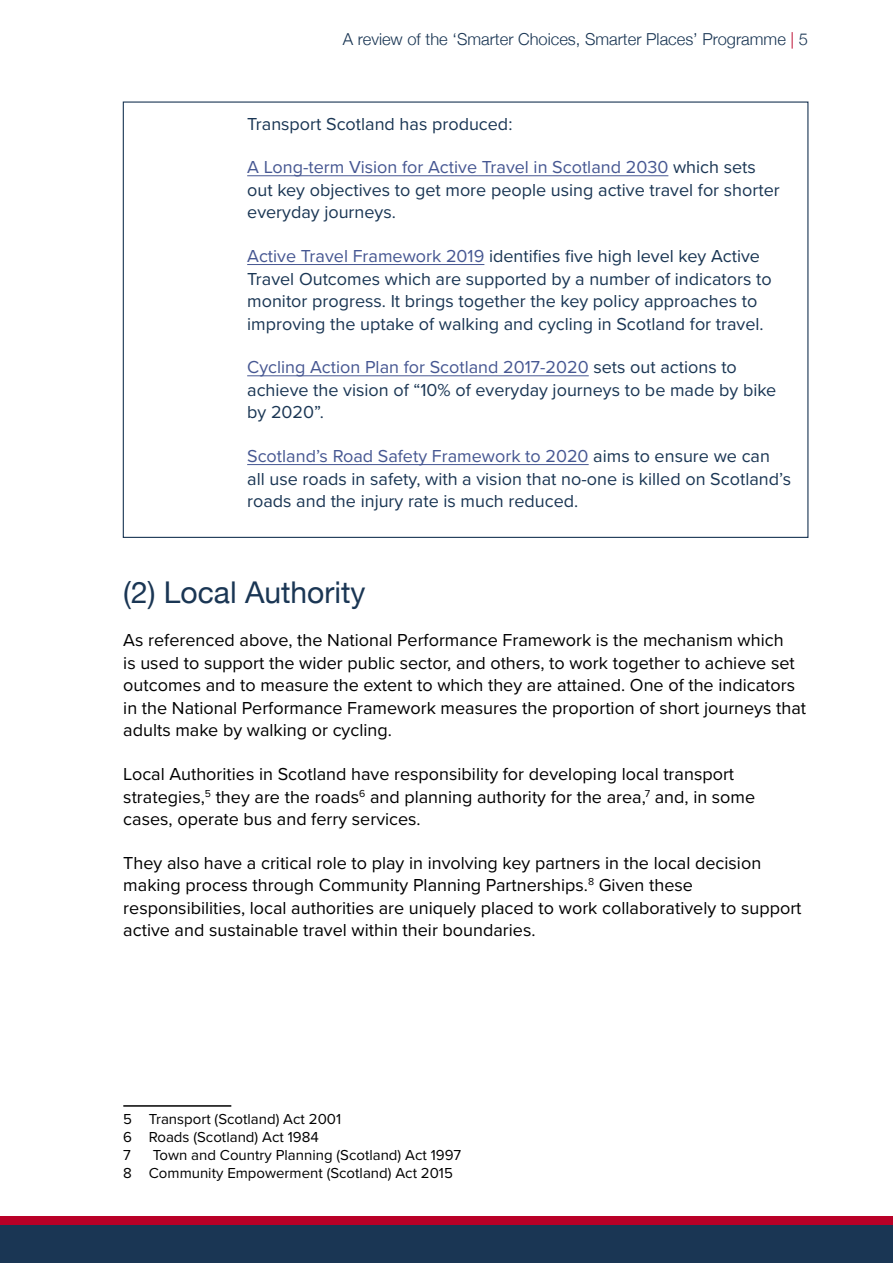
<style>
.page{position:relative;width:893px;height:1263px;background:#fff}
.page>*{position:absolute;margin:0;border:0;box-sizing:border-box;transform-origin:0 0}
.t1{font:30px "Helvetica Neue";color:#1a3654}
.body_text{font:18px/22.5px "Proxima Nova";color:#000}
.body_text-2{font:18px/22.5px "Proxima Nova";color:#1a3654}
.t2{font:300 16.5px "Helvetica Neue";color:#1a3654}
.footnotes{font:15px "Proxima Nova";color:#000}
.s1{color:#b90027}
.s2{color:#465792}
</style>
<div class="page">
<div style="left:0;top:1225px;width:893px;height:38px;background:#1a3654"></div>
<div style="left:0;top:1216px;width:893px;height:9px;background:#b90027"></div>
<hr style="left:247px;top:175px;width:421px;height:1px;background:#465792">
<hr style="left:247px;top:264px;width:237px;height:1px;background:#465792">
<hr style="left:247px;top:376px;width:342px;height:1px;background:#465792">
<hr style="left:247px;top:464px;width:342px;height:1px;background:#465792">
<hr style="left:123px;top:1105px;width:108px;height:2px;background:#000">
<p class="t2" style="left:343px;top:25px;width:466px">A review of the ‘Smarter Choices, Smarter Places’ Programme <span class="s1">|</span> 5</p>
<p class="body_text-2" style="left:247px;top:112px;width:267px">Transport Scotland has produced:</p>
<p class="body_text-2" style="left:247px;top:155px;width:534px"><span class="s2">A Long-term Vision for Active Travel in Scotland 2030</span> which sets out key objectives to get more people using active travel for shorter everyday journeys.</p>
<p class="body_text-2" style="left:247px;top:244px;width:526px"><span class="s2">Active Travel Framework 2019</span> identifies five high level key Active Travel Outcomes which are supported by a number of indicators to monitor progress. It brings together the key policy approaches to improving the uptake of walking and cycling in Scotland for travel.</p>
<p class="body_text-2" style="left:247px;top:355px;width:531px"><span class="s2">Cycling Action Plan for Scotland 2017-2020</span> sets out actions to achieve the vision of “10% of everyday journeys to be made by bike by 2020”.</p>
<p class="body_text-2" style="left:247px;top:444px;width:545px"><span class="s2">Scotland’s Road Safety Framework to 2020</span> aims to ensure we can all use roads in safety, with a vision that no-one is killed on Scotland’s roads and the injury rate is much reduced.</p>
<p class="t1" style="left:123px;top:570px;width:244px">(2) Local Authority</p>
<p class="body_text" style="left:123px;top:628px;width:684px">As referenced above, the National Performance Framework is the mechanism which<br>is used to support the wider public sector, and others, to work together to achieve set outcomes and to measure the extent to which they are attained. One of the indicators in the National Performance Framework measures the proportion of short journeys that adults make by walking or cycling.</p>
<p class="body_text" style="left:123px;top:762px;width:633px">Local Authorities in Scotland have responsibility for developing local transport strategies,<sup>5</sup> they are the roads<sup>6</sup> and planning authority for the area,<sup>7</sup> and, in some cases, operate bus and ferry services.</p>
<p class="body_text" style="left:123px;top:851px;width:680px">They also have a critical role to play in involving key partners in the local decision making process through Community Planning Partnerships.<sup>8</sup> Given these responsibilities, local authorities are uniquely placed to work collaboratively to support active and sustainable travel within their boundaries.</p>
<p class="footnotes" style="left:123px;top:1108px;width:219px">5 Transport (Scotland) Act 2001</p>
<p class="footnotes" style="left:123px;top:1126px;width:197px">6 Roads (Scotland) Act 1984</p>
<p class="footnotes" style="left:123px;top:1144px;width:9px">7</p>
<p class="footnotes" style="left:153px;top:1144px;width:310px">Town and Country Planning (Scotland) Act 1997</p>
<p class="footnotes" style="left:123px;top:1162px;width:331px">8 Community Empowerment (Scotland) Act 2015</p>
</div>
